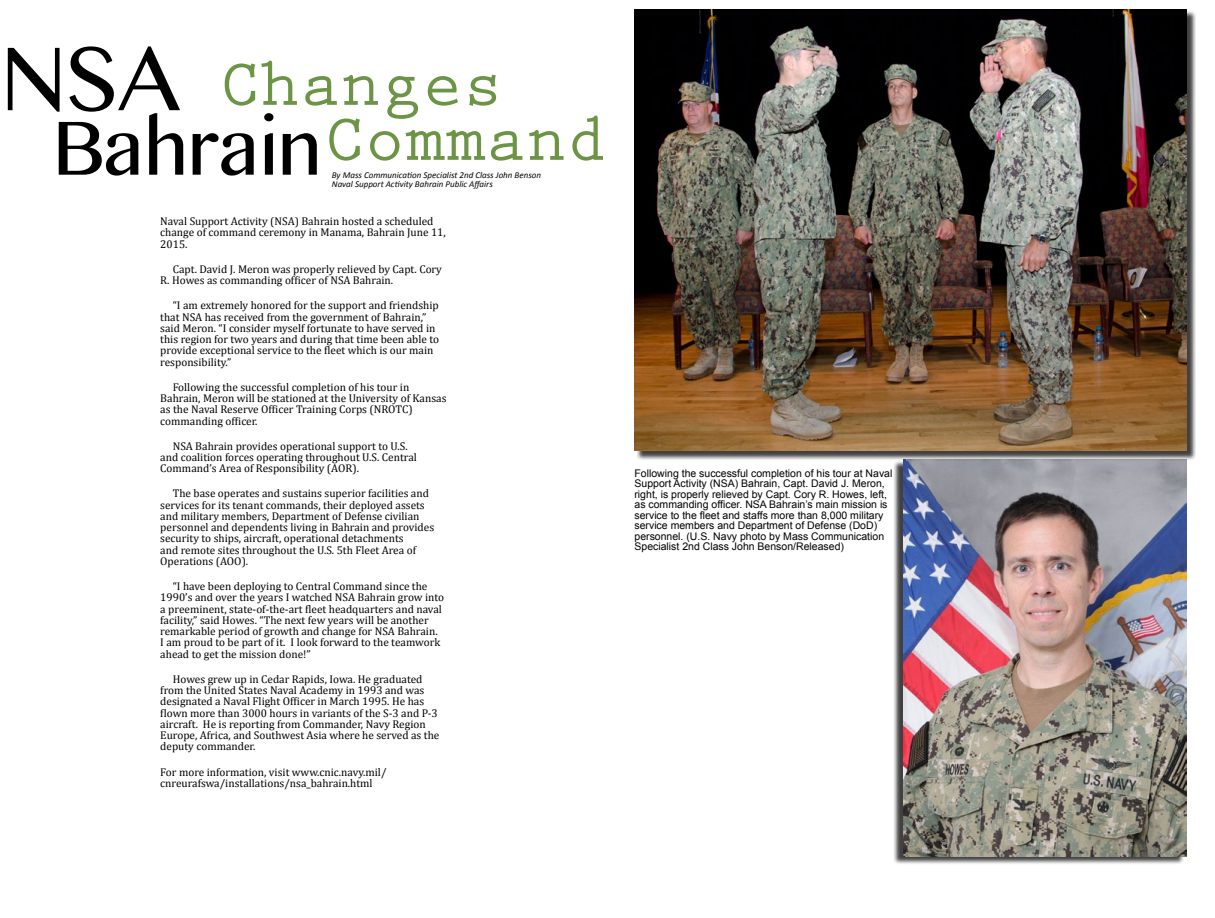
<style>
.page{position:relative;width:1215px;height:918px;background:#fff}
.page>*{position:absolute;margin:0;border:0;box-sizing:border-box;transform-origin:0 0}
.t1{font:97.5px "Telugu MN";color:#000}
.t2{font:82.5px "Telugu MN";color:#000}
.t3{font:700 67.5px/55px "Prestige Elite Std";color:#6b9544}
.t4{font:11.25px/11.2px "Cambria";color:#000}
.t5{font:10.5px/10.5px "Arial";color:#000}
.t6{font:italic 9px/9px "Calibri";color:#000}
</style>
<div class="page">
<div style="left:893px;top:460px;width:292px;height:405px;background:#000;opacity:.75"></div>
<img style="left:903px;top:460px;width:284px;height:397px">
<div style="left:636px;top:10px;width:560px;height:450px;background:#000;opacity:.75"></div>
<img style="left:634px;top:9px;width:553px;height:442px">
<h1 class="t1" style="left:0;top:20px;width:182px">NSA</h1>
<h2 class="t2" style="left:52px;top:98px;width:271px">Bahrain</h2>
<h3 class="t3" style="left:324px;top:59px;width:285px;text-indent:-105px">Changes<br>Command</h3>
<p class="t6" style="left:332px;top:170px;width:211px">By Mass Communication Specialist 2nd Class John Benson<br>Naval Support Activity Bahrain Public Affairs</p>
<p class="t4" style="left:160px;top:216px;width:287px">Naval Support Activity (NSA) Bahrain hosted a scheduled change of command ceremony in Manama, Bahrain June 11,<br>2015.</p>
<p class="t4" style="left:160px;top:263px;width:283px;text-indent:12px">Capt. David J. Meron was properly relieved by Capt. Cory<br>R. Howes as commanding officer of NSA Bahrain.</p>
<p class="t4" style="left:160px;top:300px;width:280px;text-indent:12px">“I am extremely honored for the support and friendship that NSA has received from the government of Bahrain,” said Meron. “I consider myself fortunate to have served in this region for two years and during that time been able to provide exceptional service to the fleet which is our main responsibility.”</p>
<p class="t4" style="left:160px;top:381px;width:288px;text-indent:12px">Following the successful completion of his tour in Bahrain, Meron will be stationed at the University of Kansas as the Naval Reserve Officer Training Corps (NROTC) commanding officer.</p>
<p class="t4" style="left:160px;top:440px;width:258px;text-indent:12px">NSA Bahrain provides operational support to U.S. and coalition forces operating throughout U.S. Central<br>Command’s Area of Responsibility (AOR).</p>
<p class="t4" style="left:160px;top:488px;width:275px;text-indent:12px">The base operates and sustains superior facilities and services for its tenant commands, their deployed assets and military members, Department of Defense civilian personnel and dependents living in Bahrain and provides security to ships, aircraft, operational detachments<br>and remote sites throughout the U.S. 5th Fleet Area of Operations (AOO).</p>
<p class="t4" style="left:160px;top:581px;width:285px;text-indent:12px">“I have been deploying to Central Command since the 1990’s and over the years I watched NSA Bahrain grow into a preeminent, state-of-the-art fleet headquarters and naval facility,” said Howes. “The next few years will be another remarkable period of growth and change for NSA Bahrain.<br>I am proud to be part of it. I look forward to the teamwork ahead to get the mission done!”</p>
<p class="t4" style="left:160px;top:673px;width:281px;text-indent:12px">Howes grew up in Cedar Rapids, Iowa. He graduated from the United States Naval Academy in 1993 and was designated a Naval Flight Officer in March 1995. He has flown more than 3000 hours in variants of the S-3 and P-3 aircraft. He is reporting from Commander, Navy Region Europe, Africa, and Southwest Asia where he served as the deputy commander.</p>
<p class="t4" style="left:160px;top:766px;width:228px">For more information, visit www.cnic.navy.mil/ cnreurafswa/installations/nsa_bahrain.html</p>
<p class="t5" style="left:634px;top:468px;width:259px">Following the successful completion of his tour at Naval Support Activity (NSA) Bahrain, Capt. David J. Meron, right, is properly relieved by Capt. Cory R. Howes, left, as commanding officer. NSA Bahrain’s main mission is service to the fleet and staffs more than 8,000 military service members and Department of Defense (DoD) personnel. (U.S. Navy photo by Mass Communication Specialist 2nd Class John Benson/Released)</p>
</div>
